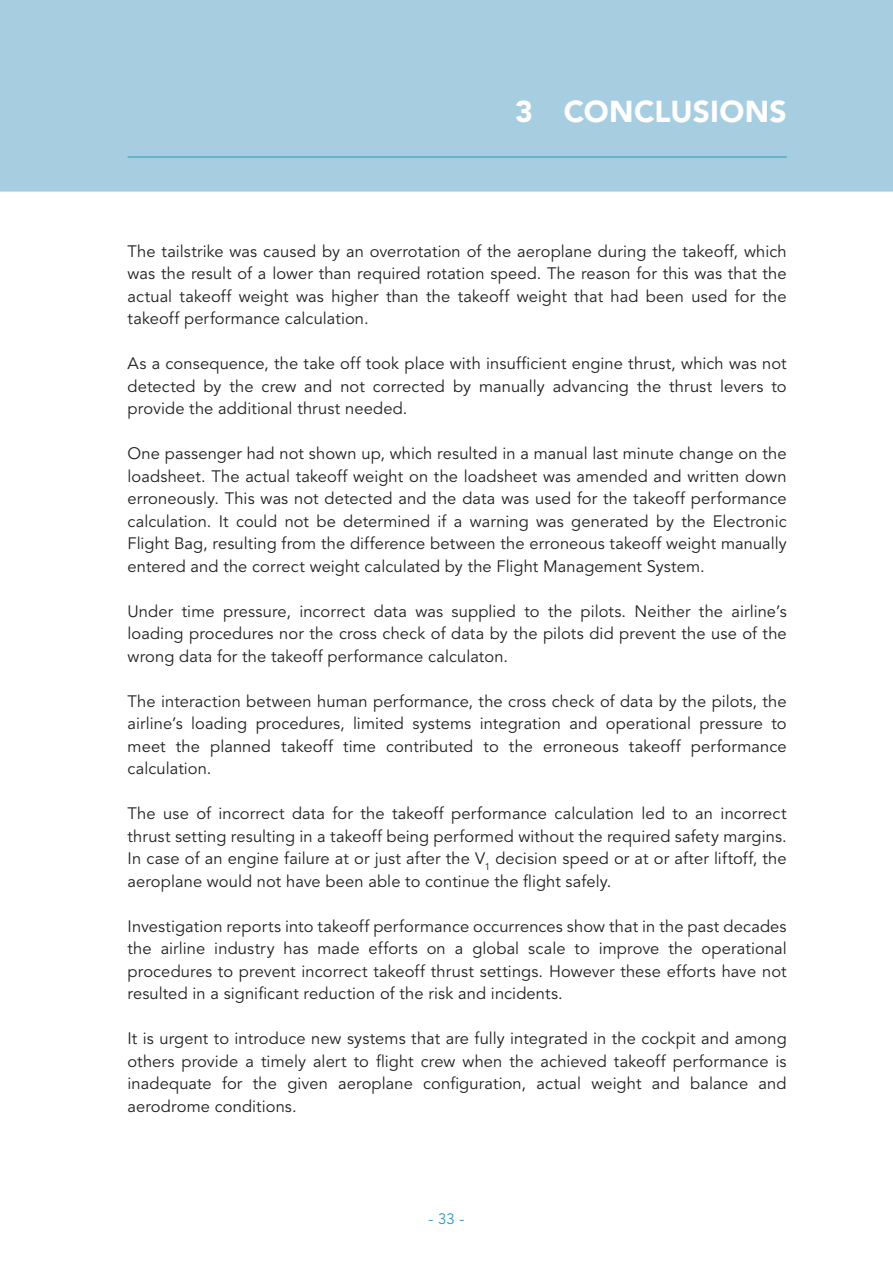
<style>
.page{position:relative;width:893px;height:1263px;background:#fff}
.page>*{position:absolute;margin:0;border:0;box-sizing:border-box;transform-origin:0 0}
.t1{font:900 30px "Avenir LT Std";letter-spacing:.01em;color:#fff}
.t2{font:16.5px/22.5px "Avenir LT Std";letter-spacing:.005em;color:#231f20;text-align:justify}
.t3{font:15px "Avenir LT Std";color:#2f97b9}
</style>
<div class="page">
<div style="left:0;top:0;width:893px;height:192px;background:#a7cde0"></div>
<hr style="left:128px;top:157px;width:659px;height:1px;background:#2f97b9">
<h1 class="t1" style="left:515px;top:93px;width:273px">3 CONCLUSIONS</h1>
<p class="t2" style="left:128px;top:240px;width:661px">The tailstrike was caused by an overrotation of the aeroplane during the takeoff, which was the result of a lower than required rotation speed. The reason for this was that the actual takeoff weight was higher than the takeoff weight that had been used for the takeoff performance calculation.</p>
<p class="t2" style="left:128px;top:353px;width:661px">As a consequence, the take off took place with insufficient engine thrust, which was not detected by the crew and not corrected by manually advancing the thrust levers to provide the additional thrust needed.</p>
<p class="t2" style="left:128px;top:443px;width:661px">One passenger had not shown up, which resulted in a manual last minute change on the loadsheet. The actual takeoff weight on the loadsheet was amended and written down erroneously. This was not detected and the data was used for the takeoff performance calculation. It could not be determined if a warning was generated by the Electronic Flight Bag, resulting from the difference between the erroneous takeoff weight manually entered and the correct weight calculated by the Flight Management System.</p>
<p class="t2" style="left:128px;top:600px;width:661px">Under time pressure, incorrect data was supplied to the pilots. Neither the airline’s loading procedures nor the cross check of data by the pilots did prevent the use of the wrong data for the takeoff performance calculaton.</p>
<p class="t2" style="left:128px;top:690px;width:661px">The interaction between human performance, the cross check of data by the pilots, the airline’s loading procedures, limited systems integration and operational pressure to meet the planned takeoff time contributed to the erroneous takeoff performance calculation.</p>
<p class="t2" style="left:128px;top:803px;width:661px">The use of incorrect data for the takeoff performance calculation led to an incorrect thrust setting resulting in a takeoff being performed without the required safety margins.<br>In case of an engine failure at or just after the V<sub>1</sub> decision speed or at or after liftoff, the aeroplane would not have been able to continue the flight safely.</p>
<p class="t2" style="left:128px;top:915px;width:661px">Investigation reports into takeoff performance occurrences show that in the past decades the airline industry has made efforts on a global scale to improve the operational procedures to prevent incorrect takeoff thrust settings. However these efforts have not resulted in a significant reduction of the risk and incidents.</p>
<p class="t2" style="left:128px;top:1028px;width:661px">It is urgent to introduce new systems that are fully integrated in the cockpit and among others provide a timely alert to flight crew when the achieved takeoff performance is inadequate for the given aeroplane configuration, actual weight and balance and aerodrome conditions.</p>
<p class="t3" style="left:429px;top:1210px;width:37px">- 33 -</p>
</div>
